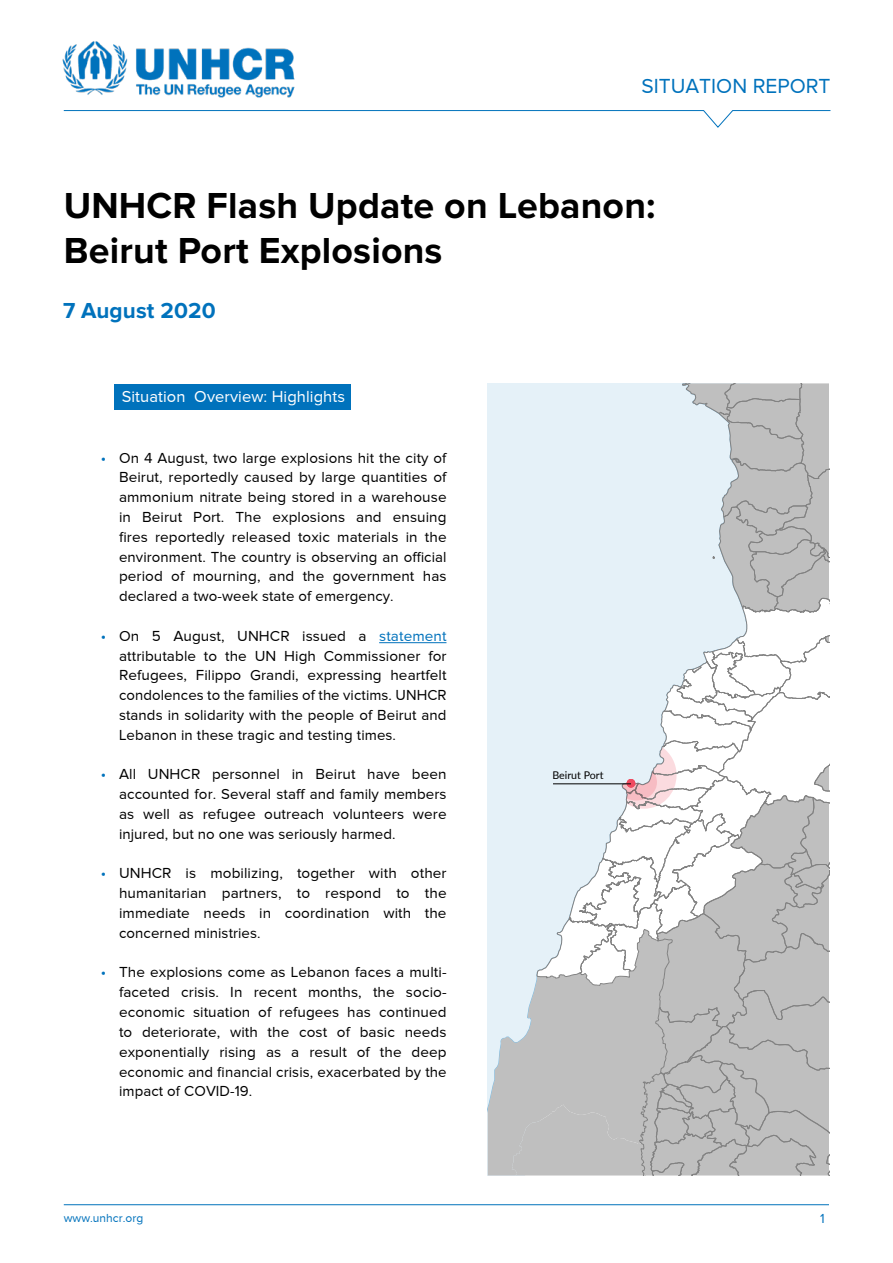
<style>
.page{position:relative;width:893px;height:1263px;background:#fff}
.page>*{position:absolute;margin:0;border:0;box-sizing:border-box;transform-origin:0 0}
.t1{font:700 37.5px/45px "Proxima Nova";letter-spacing:.005em;color:#000}
.t2{font:700 22.5px "Proxima Nova";letter-spacing:.005em;color:#0072bc}
.t3{font:21px "Proxima Nova";color:#0072bc}
.t4{font:16.5px "Proxima Nova";letter-spacing:.005em;color:#fff}
.t5{font:15px/19.8px "Proxima Nova";letter-spacing:.005em;color:#000;text-align:justify}
.t6{font:15px "Proxima Nova";color:#0072bc}
.t7{font:13.5px "Proxima Nova";color:#0072bc}
.t8{font:12px "Proxima Nova";color:#0072bc}
.t9{font:10.65px "Lato";color:#000}
.s1{color:#0072bc}
</style>
<div class="page">
<svg style="left:324px;top:110px;width:507px;height:18px"></svg>
<hr style="left:64px;top:1204px;width:765px;height:1px;background:#0072bc">
<img style="left:62px;top:41px;width:262px;height:71px">
<div style="left:115px;top:384px;width:236px;height:26px;background:#0072bc"></div>
<hr style="left:379px;top:642px;width:67px;height:1px;background:#0072bc">
<div style="left:488px;top:383px;width:24px;height:546px;background:#e5f1f8"></div>
<svg style="left:488px;top:929px;width:24px;height:246px;background:#d2d9dd"></svg>
<svg style="left:512px;top:383px;width:317px;height:792px"></svg>
<div style="left:627px;top:779px;width:8px;height:9px;background:#ef4a60;border-radius:50%"></div>
<hr style="left:553px;top:783px;width:78px;height:1px;background:#000">
<h3 class="t3" style="left:641px;top:74px;width:191px">SITUATION REPORT</h3>
<h1 class="t1" style="left:64px;top:184px;width:593px">UNHCR Flash Update on Lebanon:<br>Beirut Port Explosions</h1>
<h2 class="t2" style="left:63px;top:297px;width:154px">7 August 2020</h2>
<p class="t4" style="left:122px;top:387px;width:225px">Situation Overview: Highlights</p>
<p class="t6" style="left:101px;top:449px;width:7px">•</p>
<p class="t6" style="left:101px;top:627px;width:7px">•</p>
<p class="t6" style="left:101px;top:766px;width:7px">•</p>
<p class="t6" style="left:101px;top:865px;width:7px">•</p>
<p class="t6" style="left:101px;top:964px;width:7px">•</p>
<p class="t5" style="left:119px;top:447px;width:329px">On 4 August, two large explosions hit the city of Beirut, reportedly caused by large quantities of ammonium nitrate being stored in a warehouse in Beirut Port. The explosions and ensuing fires reportedly released toxic materials in the environment. The country is observing an official period of mourning, and the government has declared a two-week state of emergency.</p>
<p class="t5" style="left:119px;top:626px;width:329px">On 5 August, UNHCR issued a <span class="s1">statement </span>attributable to the UN High Commissioner for Refugees, Filippo Grandi, expressing heartfelt condolences to the families of the victims. UNHCR stands in solidarity with the people of Beirut and Lebanon in these tragic and testing times.</p>
<p class="t5" style="left:119px;top:764px;width:329px">All UNHCR personnel in Beirut have been accounted for. Several staff and family members as well as refugee outreach volunteers were injured, but no one was seriously harmed.</p>
<p class="t5" style="left:119px;top:863px;width:329px">UNHCR is mobilizing, together with other humanitarian partners, to respond to the immediate needs in coordination with the concerned ministries.</p>
<p class="t5" style="left:119px;top:962px;width:329px">The explosions come as Lebanon faces a multi&shy;faceted crisis. In recent months, the socio&shy;economic situation of refugees has continued to deteriorate, with the cost of basic needs exponentially rising as a result of the deep economic and financial crisis, exacerbated by the impact of COVID-19.</p>
<p class="t9" style="left:552px;top:767px;width:53px">Beirut Port</p>
<p class="t8" style="left:64px;top:1211px;width:81px">www.unhcr.org</p>
<p class="t7" style="left:820px;top:1211px;width:6px">1</p>
</div>
